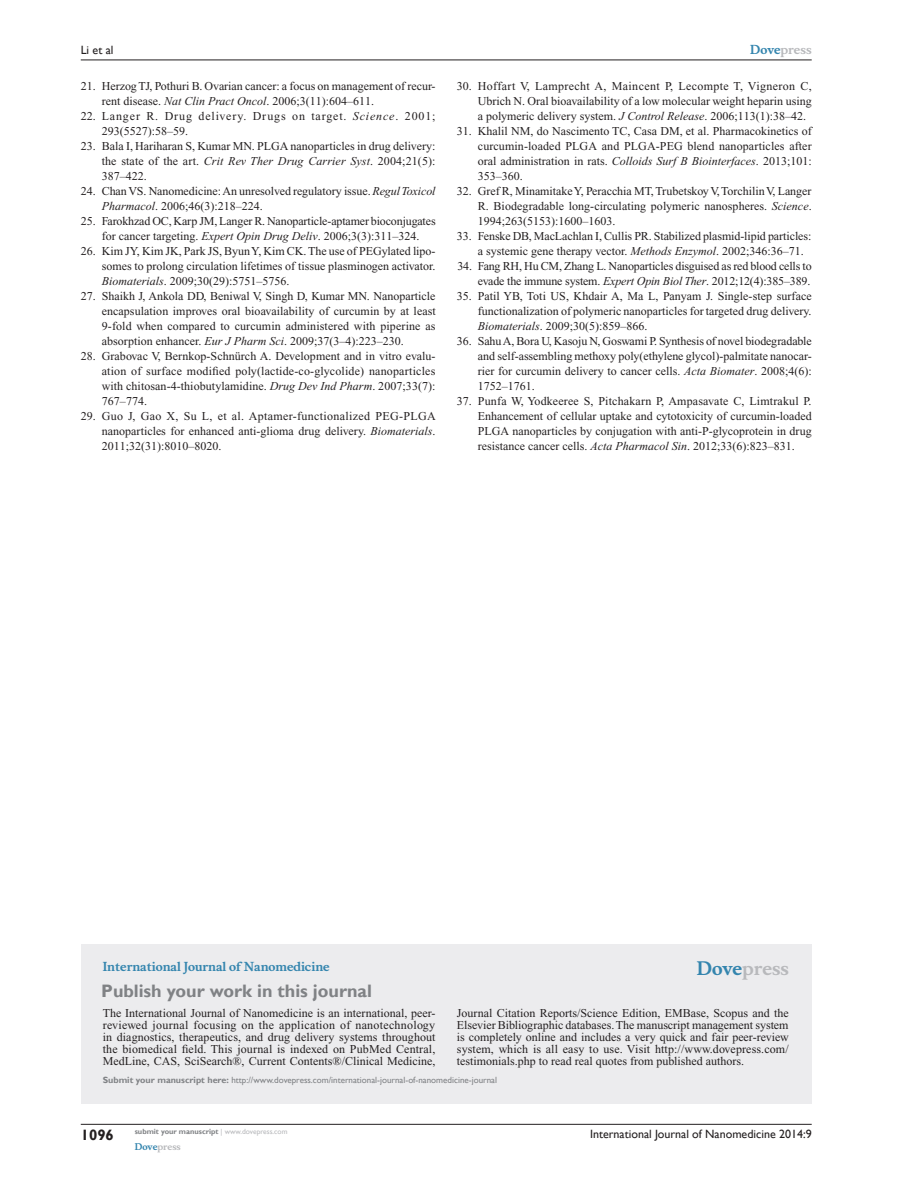
<style>
.page{position:relative;width:918px;height:1188px;background:#fff}
.page>*{position:absolute;margin:0;border:0;box-sizing:border-box;transform-origin:0 0}
.PromBx-H1{font:700 18px "Gill Sans";color:#808285}
.PromBx-Brand{font:700 18px "Musee";color:#b8b9bc}
.t1{font:700 15px "Gill Sans";color:#231f20}
.RefNL2{font:12px/15px "Times New Roman";color:#231f20;text-align:justify}
.PromBx-Tx{font:12px/12px "Times New Roman";color:#231f20;text-align:justify}
.RefNL2-2{font:12px/15px "Times New Roman";letter-spacing:.07em;color:#231f20}
.t2{font:12px "Gill Sans";color:#231f20}
.PromBx-JrnlName{font:700 12px "Musee";color:#3485ae}
.t3{font:700 12px "Musee";color:#b8b9bc}
.PromBx-SubmitMssWebA{font:9px "Gill Sans";color:#808285}
.t4{font:700 9px "Musee";color:#b8b9bc}
.t5{font:700 7.5px "Gill Sans";color:#808285}
.s1{font-style:italic}
.s2{color:#3485ae}
.s3{font-weight:700}
.s4{font-weight:400;color:#b8b9bc}
</style>
<div class="page">
<div style="left:81px;top:944px;width:731px;height:159px;background:#ececee"></div>
<hr style="left:81px;top:1124px;width:731px;height:1px;background:#231f20">
<hr style="left:81px;top:60px;width:731px;height:1px;background:#231f20">
<p class="t2" style="left:81px;top:43px;width:34px">Li et al</p>
<p class="RefNL2" style="left:102px;top:79px;width:335px;text-indent:-21px">21. Herzog TJ, Pothuri B. Ovarian cancer: a focus on management of recur&shy;rent disease. <span class="s1">Nat Clin Pract Oncol</span>. 2006;3(11):604–611.</p>
<p class="RefNL2-2" style="left:102px;top:109px;width:335px;text-indent:-21px">22. Langer R. Drug delivery. Drugs on target. <span class="s1">Science</span>. 2001;<br>293(5527):58–59.</p>
<p class="RefNL2" style="left:102px;top:139px;width:335px;text-indent:-21px">23. Bala I, Hariharan S, Kumar MN. PLGA nanoparticles in drug delivery: the state of the art. <span class="s1">Crit Rev Ther Drug Carrier Syst</span>. 2004;21(5):<br>387–422.</p>
<p class="RefNL2" style="left:102px;top:184px;width:335px;text-indent:-21px">24. Chan VS. Nanomedicine: An unresolved regulatory issue. <span class="s1">Regul Toxicol<br>Pharmacol</span>. 2006;46(3):218–224.</p>
<p class="RefNL2" style="left:81px;top:214px;width:356px;text-align:center">25. Farokhzad OC, Karp JM, Langer R. Nanoparticle-aptamer bioconjugates for cancer targeting. <span class="s1">Expert Opin Drug Deliv</span>. 2006;3(3):311–324.</p>
<p class="RefNL2" style="left:102px;top:244px;width:335px;text-indent:-21px">26. Kim JY, Kim JK, Park JS, Byun Y, Kim CK. The use of PEGylated lipo&shy;somes to prolong circulation lifetimes of tissue plasminogen activator.<br><span class="s1">Biomaterials</span>. 2009;30(29):5751–5756.</p>
<p class="RefNL2" style="left:102px;top:289px;width:336px;text-indent:-21px">27. Shaikh J, Ankola DD, Beniwal V, Singh D, Kumar MN. Nanoparticle encapsulation improves oral bioavailability of curcumin by at least 9-fold when compared to curcumin administered with piperine as absorption enhancer. <span class="s1">Eur J Pharm Sci</span>. 2009;37(3–4):223–230.</p>
<p class="RefNL2" style="left:102px;top:349px;width:335px;text-indent:-21px">28. Grabovac V, Bernkop-Schnürch A. Development and in vitro evalu&shy;ation of surface modified poly(lactide-co-glycolide) nanoparticles with chitosan-4-thiobutylamidine. <span class="s1">Drug Dev Ind Pharm</span>. 2007;33(7):<br>767–774.</p>
<p class="RefNL2" style="left:102px;top:409px;width:335px;text-indent:-21px">29. Guo J, Gao X, Su L, et al. Aptamer-functionalized PEG-PLGA nanoparticles for enhanced anti-glioma drug delivery. <span class="s1">Biomaterials</span>.<br>2011;32(31):8010–8020.</p>
<p class="t3" style="left:750px;top:43px;width:63px"><span class="s2">Dove</span>press</p>
<p class="RefNL2" style="left:478px;top:79px;width:335px;text-indent:-21px">30. Hoffart V, Lamprecht A, Maincent P, Lecompte T, Vigneron C, Ubrich N. Oral bioavailability of a low molecular weight heparin using a polymeric delivery system. <span class="s1">J Control Release</span>. 2006;113(1):38–42.</p>
<p class="RefNL2" style="left:478px;top:124px;width:335px;text-indent:-21px">31. Khalil NM, do Nascimento TC, Casa DM, et al. Pharmacokinetics of curcumin-loaded PLGA and PLGA-PEG blend nanoparticles after oral administration in rats. <span class="s1">Colloids Surf B Biointerfaces</span>. 2013;101:<br>353–360.</p>
<p class="RefNL2" style="left:478px;top:184px;width:335px;text-indent:-21px">32. Gref R, Minamitake Y, Peracchia MT, Trubetskoy V, Torchilin V, Langer R. Biodegradable long-circulating polymeric nanospheres. <span class="s1">Science</span>.<br>1994;263(5153):1600–1603.</p>
<p class="RefNL2" style="left:478px;top:229px;width:335px;text-indent:-21px">33. Fenske DB, MacLachlan I, Cullis PR. Stabilized plasmid-lipid particles: a systemic gene therapy vector. <span class="s1">Methods Enzymol</span>. 2002;346:36–71.</p>
<p class="RefNL2" style="left:457px;top:259px;width:356px;text-align:right">34. Fang RH, Hu CM, Zhang L. Nanoparticles disguised as red blood cells to evade the immune system. <span class="s1">Expert Opin Biol Ther</span>. 2012;12(4):385–389.</p>
<p class="RefNL2" style="left:478px;top:289px;width:335px;text-indent:-21px">35. Patil YB, Toti US, Khdair A, Ma L, Panyam J. Single-step surface functionalization of polymeric nanoparticles for targeted drug delivery.<br><span class="s1">Biomaterials</span>. 2009;30(5):859–866.</p>
<p class="RefNL2" style="left:478px;top:334px;width:335px;text-indent:-21px">36. Sahu A, Bora U, Kasoju N, Goswami P. Synthesis of novel biodegradable and self-assembling methoxy poly(ethylene glycol)-palmitate nanocar&shy;rier for curcumin delivery to cancer cells. <span class="s1">Acta Biomater</span>. 2008;4(6):<br>1752–1761.</p>
<p class="RefNL2" style="left:478px;top:394px;width:335px;text-indent:-21px">37. Punfa W, Yodkeeree S, Pitchakarn P, Ampasavate C, Limtrakul P.<br>Enhancement of cellular uptake and cytotoxicity of curcumin-loaded PLGA nanoparticles by conjugation with anti-P-glycoprotein in drug resistance cancer cells. <span class="s1">Acta Pharmacol Sin</span>. 2012;33(6):823–831.</p>
<p class="PromBx-JrnlName" style="left:103px;top:959px;width:228px">International Journal of Nanomedicine</p>
<p class="PromBx-H1" style="left:101px;top:980px;width:272px">Publish your work in this journal</p>
<p class="PromBx-Brand" style="left:697px;top:958px;width:94px"><span class="s2">Dove</span>press</p>
<p class="PromBx-Tx" style="left:103px;top:1007px;width:334px">The International Journal of Nanomedicine is an international, peer&shy;reviewed journal focusing on the application of nanotechnology in diagnostics, therapeutics, and drug delivery systems throughout the biomedical field. This journal is indexed on PubMed Central, MedLine, CAS, SciSearch®, Current Contents®/Clinical Medicine,</p>
<p class="PromBx-Tx" style="left:457px;top:1007px;width:333px">Journal Citation Reports/Science Edition, EMBase, Scopus and the Elsevier Bibliographic databases. The manuscript management system is completely online and includes a very quick and fair peer-review system, which is all easy to use. Visit http://www.dovepress.com/ testimonials.php to read real quotes from published authors.</p>
<p class="PromBx-SubmitMssWebA" style="left:103px;top:1075px;width:396px"><span class="s3">Submit your manuscript here:</span> http://www.dovepress.com/international-journal-of-nanomedicine-journal</p>
<p class="t1" style="left:81px;top:1126px;width:35px">1096</p>
<p class="t5" style="left:135px;top:1127px;width:154px">submit your manuscript <span class="s4">| www.dovepress.com</span></p>
<p class="t4" style="left:135px;top:1141px;width:48px"><span class="s2">Dove</span>press</p>
<p class="t2" style="left:590px;top:1127px;width:223px">International Journal of Nanomedicine 2014:9</p>
</div>
